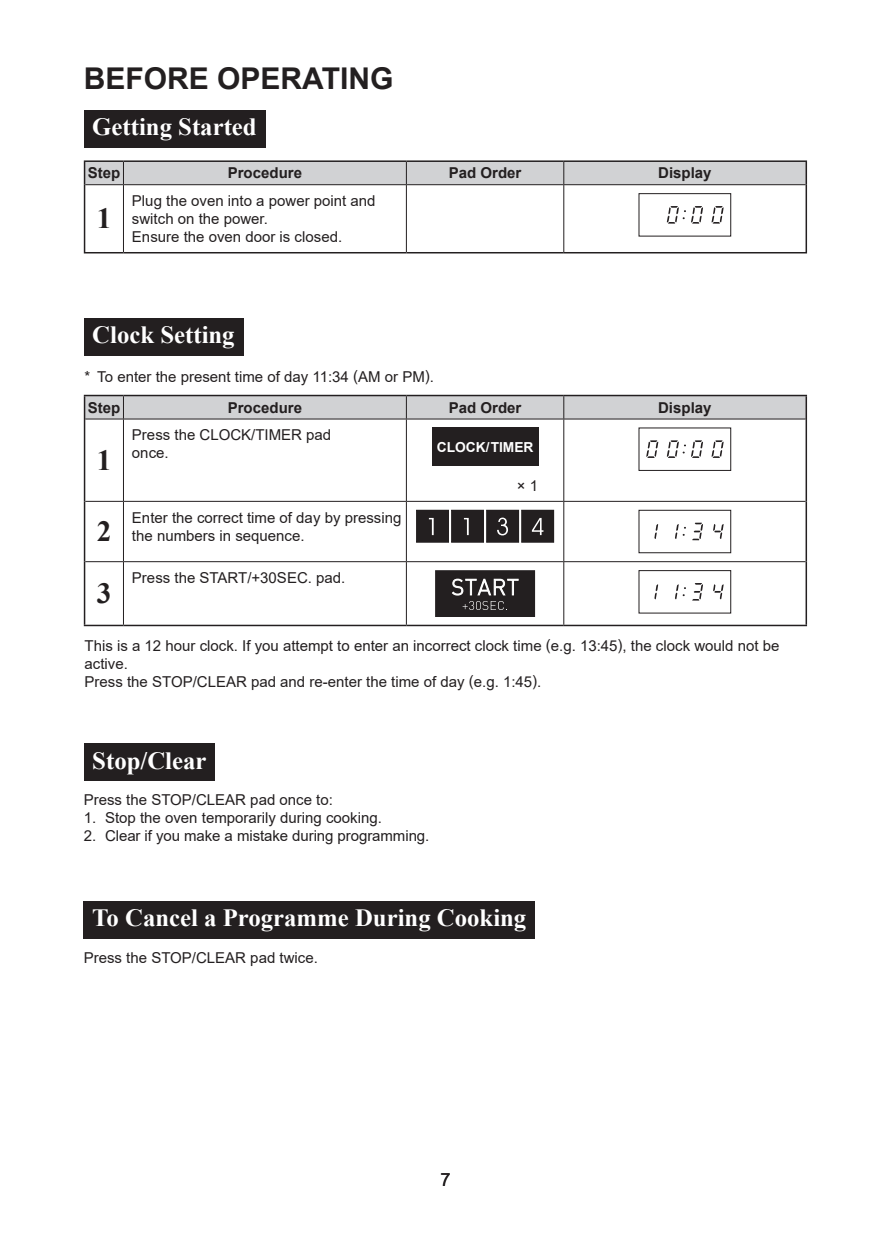
<style>
.page{position:relative;width:893px;height:1233px;background:#fff}
.page>*{position:absolute;margin:0;border:0;box-sizing:border-box;transform-origin:0 0}
.t1{font:700 30px "Arial";color:#231f20}
.t2{font:700 29.25px "Times New Roman";color:#231f20}
.t3{font:700 24.75px "Times New Roman";color:#fff}
.t4{font:18.15px "Arial";color:#231f20}
.t5{font:15px/18px "Arial";color:#231f20}
.t6{font:700 15px "Arial";color:#231f20}
.t7{font:700 13.8px "Arial";color:#fff}
</style>
<div class="page">
<div style="left:84px;top:110px;width:181px;height:38px;background:#231f20"></div>
<div style="left:84px;top:743px;width:130px;height:38px;background:#231f20"></div>
<div style="left:84px;top:901px;width:451px;height:38px;background:#231f20"></div>
<div style="left:84px;top:318px;width:159px;height:38px;background:#231f20"></div>
<hr style="left:84px;top:160px;width:39px;height:2px;background:#231f20">
<hr style="left:123px;top:160px;width:283px;height:2px;background:#231f20">
<hr style="left:406px;top:160px;width:157px;height:2px;background:#231f20">
<hr style="left:563px;top:160px;width:244px;height:2px;background:#231f20">
<hr style="left:805px;top:162px;width:2px;height:23px;background:#231f20">
<hr style="left:84px;top:185px;width:1px;height:67px;background:#231f20">
<hr style="left:805px;top:185px;width:2px;height:67px;background:#231f20">
<div style="left:84px;top:161px;width:722px;height:24px;background:#d1d2d4"></div>
<hr style="left:85px;top:184px;width:38px;height:1px;background:#231f20">
<hr style="left:123px;top:184px;width:283px;height:1px;background:#231f20">
<hr style="left:123px;top:185px;width:1px;height:67px;background:#231f20">
<hr style="left:406px;top:184px;width:157px;height:1px;background:#231f20">
<hr style="left:406px;top:185px;width:1px;height:67px;background:#231f20">
<hr style="left:563px;top:184px;width:242px;height:1px;background:#231f20">
<hr style="left:563px;top:185px;width:1px;height:67px;background:#231f20">
<hr style="left:84px;top:252px;width:39px;height:1px;background:#231f20">
<hr style="left:123px;top:252px;width:283px;height:1px;background:#231f20">
<hr style="left:406px;top:252px;width:157px;height:1px;background:#231f20">
<hr style="left:563px;top:252px;width:244px;height:1px;background:#231f20">
<div style="left:638px;top:193px;width:93px;height:43px;border:1px solid #231f20"></div>
<svg style="left:666px;top:206px;width:58px;height:18px"></svg>
<hr style="left:85px;top:419px;width:38px;height:1px;background:#231f20">
<hr style="left:123px;top:419px;width:283px;height:1px;background:#231f20">
<hr style="left:123px;top:419px;width:1px;height:82px;background:#231f20">
<hr style="left:406px;top:419px;width:157px;height:1px;background:#231f20">
<hr style="left:406px;top:419px;width:1px;height:82px;background:#231f20">
<hr style="left:563px;top:419px;width:242px;height:1px;background:#231f20">
<hr style="left:563px;top:419px;width:1px;height:82px;background:#231f20">
<hr style="left:123px;top:502px;width:1px;height:59px;background:#231f20">
<hr style="left:406px;top:502px;width:1px;height:59px;background:#231f20">
<hr style="left:563px;top:502px;width:1px;height:59px;background:#231f20">
<hr style="left:123px;top:562px;width:1px;height:63px;background:#231f20">
<hr style="left:406px;top:562px;width:1px;height:63px;background:#231f20">
<hr style="left:563px;top:562px;width:1px;height:63px;background:#231f20">
<hr style="left:85px;top:501px;width:38px;height:1px;background:#231f20">
<hr style="left:123px;top:501px;width:283px;height:1px;background:#231f20">
<hr style="left:406px;top:501px;width:157px;height:1px;background:#231f20">
<hr style="left:563px;top:501px;width:242px;height:1px;background:#231f20">
<hr style="left:85px;top:561px;width:38px;height:1px;background:#231f20">
<hr style="left:123px;top:561px;width:283px;height:1px;background:#231f20">
<hr style="left:406px;top:561px;width:157px;height:1px;background:#231f20">
<hr style="left:563px;top:561px;width:242px;height:1px;background:#231f20">
<svg style="left:84px;top:395px;width:721px;height:24px;background:#c9cacc"></svg>
<hr style="left:123px;top:395px;width:283px;height:1px;background:#231f20">
<hr style="left:406px;top:395px;width:157px;height:1px;background:#231f20">
<hr style="left:563px;top:395px;width:244px;height:1px;background:#231f20">
<hr style="left:805px;top:396px;width:2px;height:23px;background:#231f20">
<hr style="left:84px;top:419px;width:1px;height:82px;background:#231f20">
<hr style="left:805px;top:419px;width:2px;height:82px;background:#231f20">
<hr style="left:84px;top:501px;width:1px;height:61px;background:#231f20">
<hr style="left:805px;top:501px;width:2px;height:61px;background:#231f20">
<hr style="left:84px;top:562px;width:1px;height:63px;background:#231f20">
<hr style="left:805px;top:562px;width:2px;height:63px;background:#231f20">
<hr style="left:84px;top:625px;width:39px;height:1px;background:#231f20">
<hr style="left:123px;top:625px;width:283px;height:1px;background:#231f20">
<hr style="left:406px;top:625px;width:157px;height:1px;background:#231f20">
<hr style="left:563px;top:625px;width:244px;height:1px;background:#231f20">
<div style="left:432px;top:427px;width:106px;height:38px;background:#231f20"></div>
<div style="left:638px;top:427px;width:93px;height:44px;border:1px solid #231f20"></div>
<svg style="left:646px;top:440px;width:12px;height:18px"></svg>
<svg style="left:666px;top:440px;width:58px;height:18px"></svg>
<div style="left:416px;top:510px;width:32px;height:32px;background:#231f20"></div>
<div style="left:416px;top:510px;width:33px;height:32px;border:1px solid #231f20"></div>
<svg style="left:429px;top:518px;width:4px;height:17px"></svg>
<div style="left:451px;top:510px;width:32px;height:32px;background:#231f20"></div>
<div style="left:451px;top:510px;width:33px;height:32px;border:1px solid #231f20"></div>
<svg style="left:464px;top:518px;width:4px;height:17px"></svg>
<div style="left:486px;top:510px;width:32px;height:32px;background:#231f20"></div>
<div style="left:486px;top:510px;width:33px;height:32px;border:1px solid #231f20"></div>
<svg style="left:497px;top:517px;width:11px;height:18px"></svg>
<div style="left:521px;top:510px;width:32px;height:32px;background:#231f20"></div>
<div style="left:521px;top:510px;width:33px;height:32px;border:1px solid #231f20"></div>
<svg style="left:532px;top:518px;width:11px;height:17px"></svg>
<div style="left:638px;top:510px;width:93px;height:43px;border:1px solid #231f20"></div>
<svg style="left:654px;top:524px;width:4px;height:15px"></svg>
<svg style="left:713px;top:524px;width:10px;height:15px"></svg>
<svg style="left:675px;top:524px;width:11px;height:15px"></svg>
<svg style="left:692px;top:523px;width:11px;height:17px"></svg>
<div style="left:436px;top:571px;width:98px;height:46px;background:#231f20"></div>
<div style="left:435px;top:570px;width:100px;height:47px;border:2px solid #231f20"></div>
<svg style="left:452px;top:578px;width:67px;height:32px"></svg>
<div style="left:638px;top:570px;width:93px;height:43px;border:1px solid #231f20"></div>
<svg style="left:654px;top:584px;width:4px;height:15px"></svg>
<svg style="left:713px;top:584px;width:10px;height:15px"></svg>
<svg style="left:675px;top:584px;width:11px;height:15px"></svg>
<svg style="left:692px;top:583px;width:11px;height:17px"></svg>
<h1 class="t1" style="left:84px;top:57px;width:311px">BEFORE OPERATING</h1>
<h3 class="t3" style="left:92px;top:109px;width:166px">Getting Started</h3>
<p class="t6" style="left:88px;top:162px;width:34px">Step</p>
<p class="t6" style="left:228px;top:162px;width:76px">Procedure</p>
<p class="t6" style="left:449px;top:162px;width:74px">Pad Order</p>
<p class="t6" style="left:658px;top:162px;width:55px">Display</p>
<h2 class="t2" style="left:97px;top:197px;width:16px">1</h2>
<p class="t5" style="left:132px;top:192px;width:245px">Plug the oven into a power point and switch on the power.<br>Ensure the oven door is closed.</p>
<h3 class="t3" style="left:92px;top:317px;width:144px">Clock Setting</h3>
<p class="t5" style="left:85px;top:367px;width:351px">* To enter the present time of day 11:34 (AM or PM).</p>
<p class="t6" style="left:88px;top:397px;width:34px">Step</p>
<p class="t6" style="left:228px;top:397px;width:76px">Procedure</p>
<p class="t6" style="left:449px;top:397px;width:74px">Pad Order</p>
<p class="t6" style="left:658px;top:397px;width:55px">Display</p>
<h2 class="t2" style="left:97px;top:439px;width:16px">1</h2>
<p class="t5" style="left:132px;top:426px;width:201px">Press the CLOCK/TIMER pad once.</p>
<p class="t7" style="left:437px;top:438px;width:98px">CLOCK/TIMER</p>
<p class="t5" style="left:517px;top:476px;width:23px">× 1</p>
<h2 class="t2" style="left:97px;top:510px;width:16px">2</h2>
<p class="t5" style="left:132px;top:508px;width:271px">Enter the correct time of day by pressing the numbers in sequence.</p>
<h2 class="t2" style="left:97px;top:572px;width:16px">3</h2>
<p class="t5" style="left:132px;top:569px;width:215px">Press the START/+30SEC. pad.</p>
<p class="t5" style="left:84px;top:637px;width:696px">This is a 12 hour clock. If you attempt to enter an incorrect clock time (e.g. 13:45), the clock would not be active.<br>Press the STOP/CLEAR pad and re-enter the time of day (e.g. 1:45).</p>
<h3 class="t3" style="left:92px;top:742px;width:116px">Stop/Clear</h3>
<p class="t5" style="left:84px;top:791px;width:251px">Press the STOP/CLEAR pad once to:</p>
<p class="t5" style="left:84px;top:809px;width:300px">1. Stop the oven temporarily during cooking.</p>
<p class="t5" style="left:84px;top:827px;width:347px">2. Clear if you make a mistake during programming.</p>
<h3 class="t3" style="left:92px;top:900px;width:435px">To Cancel a Programme During Cooking</h3>
<p class="t5" style="left:84px;top:948px;width:235px">Press the STOP/CLEAR pad twice.</p>
<p class="t4" style="left:440px;top:1167px;width:12px">7</p>
</div>
